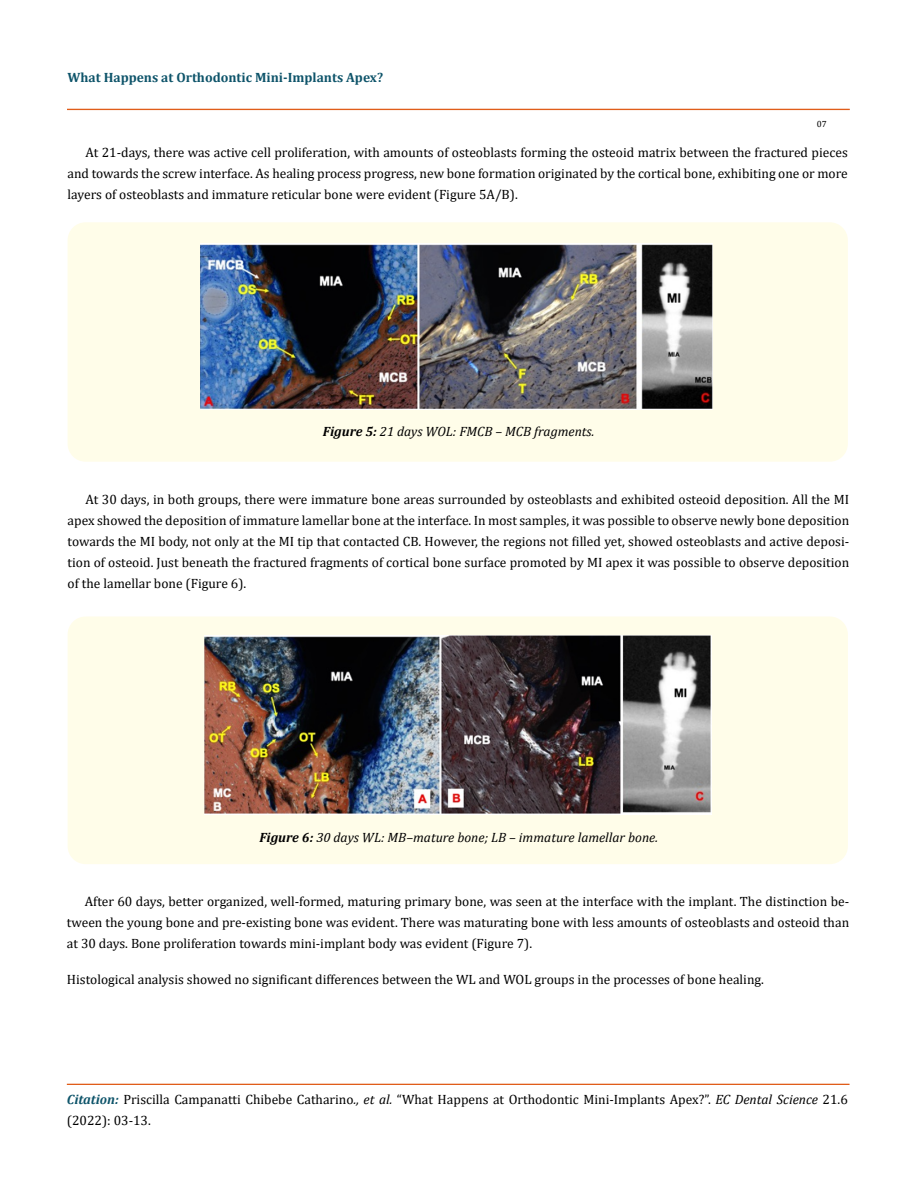
<style>
.page{position:relative;width:917px;height:1188px;background:#fff}
.page>*{position:absolute;margin:0;border:0;box-sizing:border-box;transform-origin:0 0}
.t1{font:13.5px/21px "Cambria";color:#000;text-align:justify}
.t2{font:italic 13.5px "Cambria";color:#000}
.t3{font:700 13.5px "Cambria";color:#0e546a}
.t4{font:9px "Cambria";color:#000}
.s1{font-weight:700}
.s2{font-weight:700;font-style:italic;color:#0e546a}
.s3{font-style:italic}
</style>
<div class="page">
<div style="left:67px;top:109px;width:782px;height:1px;border:1px solid #e05d1a"></div>
<div style="left:67px;top:1084px;width:782px;height:1px;border:1px solid #e05d1a"></div>
<div style="left:68px;top:222px;width:779px;height:240px;background:#fffde9;border-radius:18px"></div>
<img style="left:201px;top:243px;width:511px;height:166px">
<div style="left:68px;top:616px;width:779px;height:248px;background:#fffde9;border-radius:18px"></div>
<img style="left:205px;top:635px;width:507px;height:179px">
<p class="t3" style="left:68px;top:68px;width:317px">What Happens at Orthodontic Mini-Implants Apex?</p>
<p class="t4" style="left:816px;top:118px;width:11px">07</p>
<p class="t1" style="left:68px;top:142px;width:781px;text-indent:18px">At 21-days, there was active cell proliferation, with amounts of osteoblasts forming the osteoid matrix between the fractured pieces and towards the screw interface. As healing process progress, new bone formation originated by the cortical bone, exhibiting one or more layers of osteoblasts and immature reticular bone were evident (Figure 5A/B).</p>
<p class="t2" style="left:323px;top:422px;width:273px"><span class="s1">Figure 5:</span> 21 days WOL: FMCB – MCB fragments.</p>
<p class="t1" style="left:68px;top:489px;width:783px;text-indent:18px">At 30 days, in both groups, there were immature bone areas surrounded by osteoblasts and exhibited osteoid deposition. All the MI apex showed the deposition of immature lamellar bone at the interface. In most samples, it was possible to observe newly bone deposition towards the MI body, not only at the MI tip that contacted CB. However, the regions not filled yet, showed osteoblasts and active deposi&shy;tion of osteoid. Just beneath the fractured fragments of cortical bone surface promoted by MI apex it was possible to observe deposition of the lamellar bone (Figure 6).</p>
<p class="t2" style="left:259px;top:828px;width:400px"><span class="s1">Figure 6:</span> 30 days WL: MB–mature bone; LB – immature lamellar bone.</p>
<p class="t1" style="left:67px;top:891px;width:783px;text-indent:18px">After 60 days, better organized, well-formed, maturing primary bone, was seen at the interface with the implant. The distinction be&shy;tween the young bone and pre-existing bone was evident. There was maturating bone with less amounts of osteoblasts and osteoid than at 30 days. Bone proliferation towards mini-implant body was evident (Figure 7).</p>
<p class="t1" style="left:67px;top:969px;width:698px">Histological analysis showed no significant differences between the WL and WOL groups in the processes of bone healing.</p>
<p class="t1" style="left:67px;top:1089px;width:782px"><span class="s2">Citation:</span> Priscilla Campanatti Chibebe Catharino<span class="s3">., et al.</span> “What Happens at Orthodontic Mini-Implants Apex?”. <span class="s3">EC Dental Science</span> 21.6 (2022): 03-13.</p>
</div>
